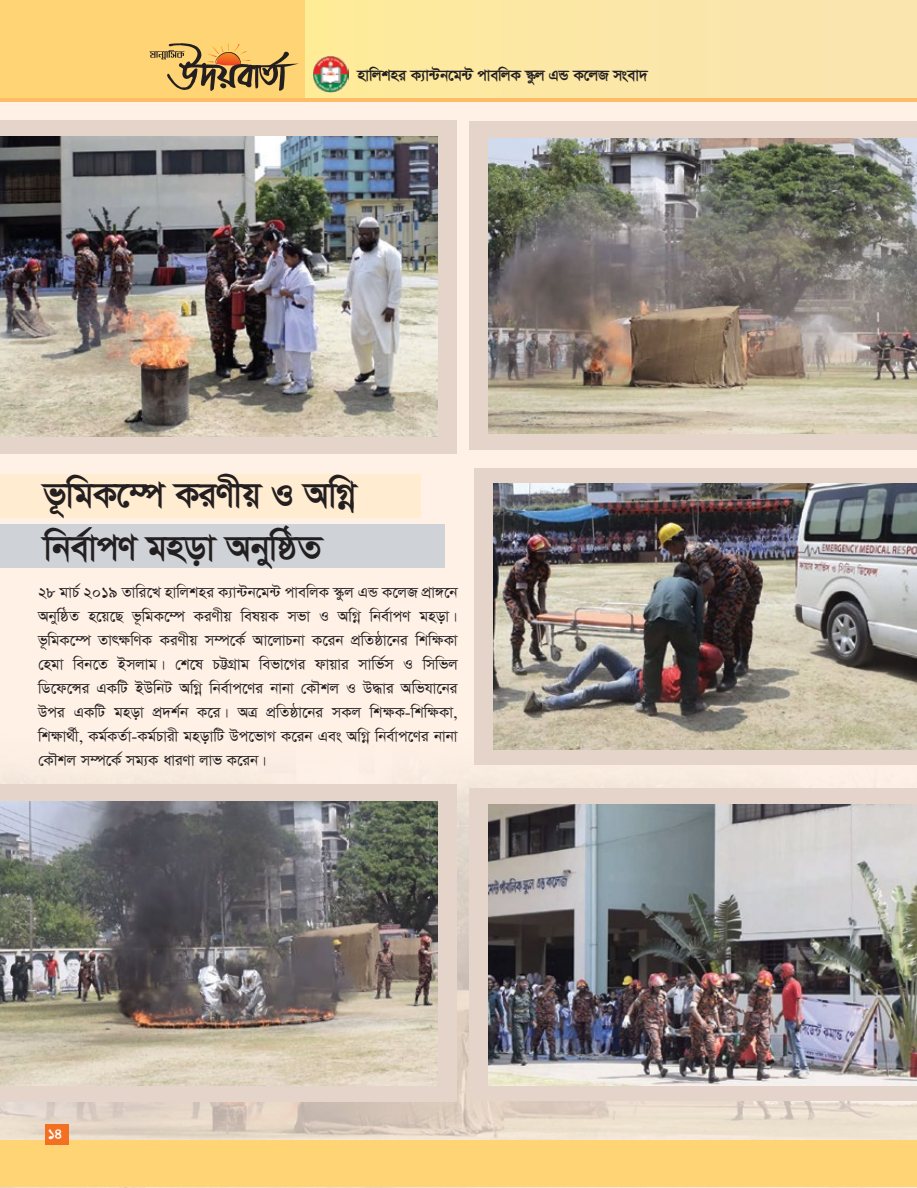
<style>
.page{position:relative;width:917px;height:1188px;background:#fff}
.page>*{position:absolute;margin:0;border:0;box-sizing:border-box;transform-origin:0 0}
.t1{font:700 41.7px/52.9px "Sutonny MJ";color:#231f20}
.t2{font:18px/24px "Sutonny MJ";color:#231f20;text-align:justify}
.t3{font:700 18px "Sutonny MJ";color:#231f20}
.t4{font:700 16.5px "Sutonny MJ";color:#fff}
</style>
<div class="page">
<div style="left:0;top:0;width:916px;height:1187px;background:#fff1e6"></div>
<div style="left:470px;top:121px;width:446px;height:329px;background:#e4d4ca"></div>
<img style="left:0;top:774px;width:916px;height:366px">
<div style="left:0;top:475px;width:420px;height:43px;background:#ffecd1"></div>
<div style="left:0;top:524px;width:444px;height:43px;background:#cfd3d8"></div>
<img style="left:488px;top:138px;width:428px;height:295px">
<div style="left:474px;top:469px;width:442px;height:296px;background:#e4d4ca"></div>
<img style="left:493px;top:484px;width:423px;height:266px">
<div style="left:0;top:120px;width:456px;height:334px;background:#e4d4ca"></div>
<img style="left:0;top:137px;width:437px;height:300px">
<div style="left:470px;top:789px;width:446px;height:312px;background:#e4d4ca"></div>
<img style="left:488px;top:804px;width:428px;height:281px">
<div style="left:0;top:784px;width:456px;height:317px;background:#e4d4ca"></div>
<img style="left:0;top:801px;width:437px;height:284px">
<svg style="left:0;top:97px;width:916px;height:4px;fill:#fdbc65"></svg>
<div style="left:0;top:1140px;width:916px;height:47px;background:#ffd475"></div>
<div style="left:45px;top:1125px;width:23px;height:20px;background:#f36f21"></div>
<div style="left:0;top:0;width:916px;height:97px;background:linear-gradient(to bottom,#fce8a5,#fce7a6)"></div>
<div style="left:0;top:0;width:304px;height:97px;background:#ffd475"></div>
<img style="left:312px;top:56px;width:37px;height:36px">
<svg style="left:149px;top:43px;width:150px;height:48px"></svg>
<p class="t3" style="left:357px;top:65px;width:291px">NVWJKNI K¨V›UB‡G›U CVEWJK ¯‹ZJ GÛ K‡JR MSEV`</p>
<h1 class="t1" style="left:44px;top:471px;width:330px">F‚WGK‡¤Ú KIYXQ I AWMŒ<br>WBE©VCY GNOV ABYWÔZ</h1>
<p class="t2" style="left:38px;top:581px;width:421px">28 GVP© 2019 ZVWI‡L NVWJKNI K¨V›UB‡G›U CVEWJK ¯‹ZJ GÛ K‡JR CÖV½‡B ABYWÔZ N‡Q‡Q F‚WGK‡¤Ú KIYXQ WELQK MFV I AWMŒ WBE©VCY GNOV| F‚WGK‡¤Ú ZVRŸWYK KIYXQ M¤Ú‡K© AV‡JVPBV K‡IB CÖWZÔV‡BI WKWŸKV †NGV WEB‡Z BMJVG| †K‡L PÆMÖVG WEFV‡MI DVQVI MVWF©M I WMWFJ WW‡D‡ÝI GKWU BDWBU AWMŒ WBE©VC‡YI BVBV †KŠKJ I D×VI AWFHV‡BI DCI GKWU GNOV CÖ`K©B K‡I| AÎ CÖWZÔV‡BI MKJ WKŸK-WKWŸKV, WKŸV_©X, KG©KZ©V-KG©PVIX GNOVWU DC‡FVM K‡IB GES AWMŒ WBE©VC‡YI BVBV †KŠKJ M¤Ú‡K© MG¨K AVIYV JVF K‡IB|</p>
<p class="t4" style="left:49px;top:1125px;width:15px">14</p>
</div>
